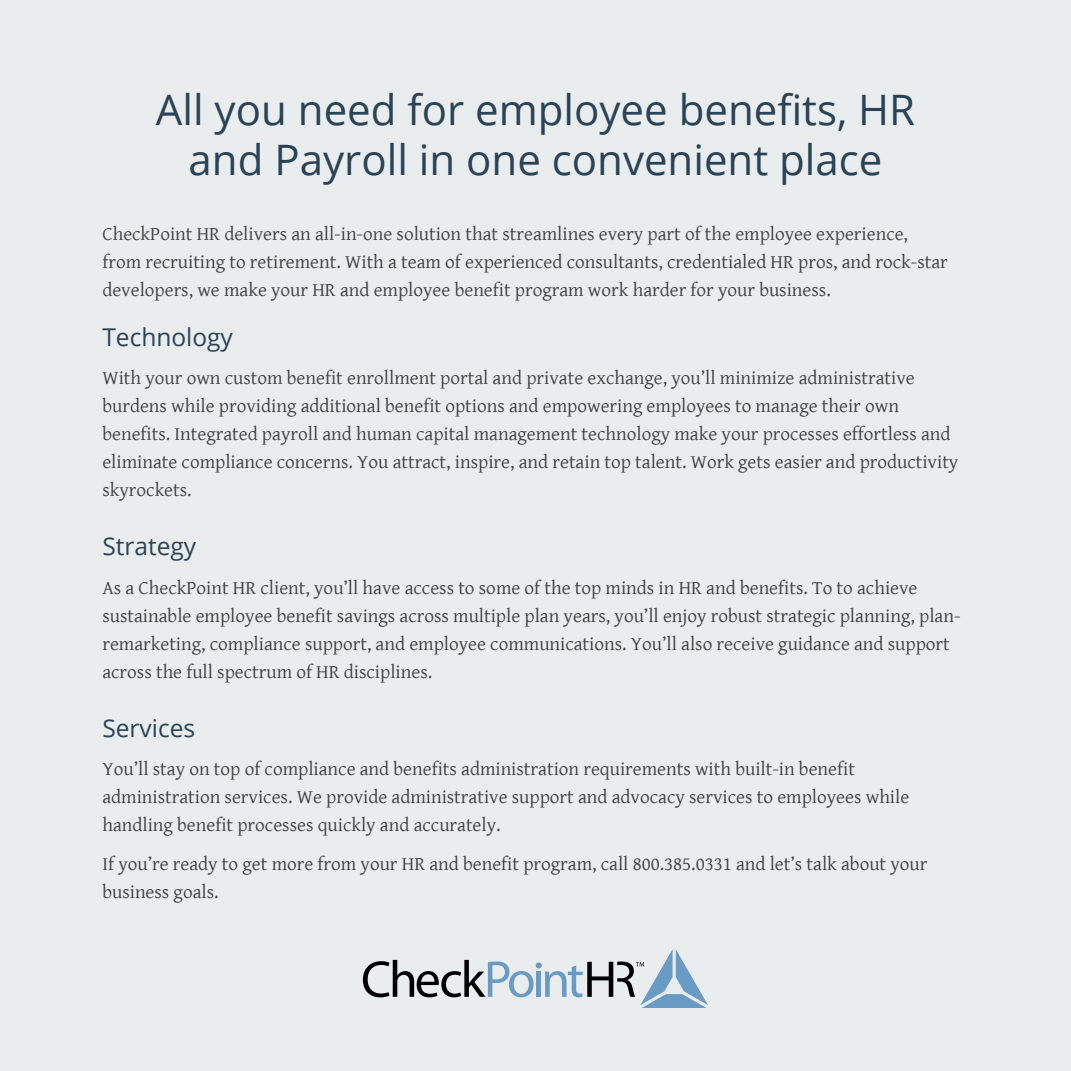
<style>
.page{position:relative;width:1071px;height:1071px;background:#e9edee}
.page>*{position:absolute;margin:0;border:0;box-sizing:border-box;transform-origin:0 0}
.t1{font:42px/50.4px "Open Sans";color:#2b4357;text-align:center}
.t2{font:24.5px "Open Sans";color:#2b4357}
.t3{font:19.25px/28px "Gentium Basic";color:#414042}
</style>
<div class="page">
<svg style="left:363px;top:960px;width:171px;height:37px"></svg>
<div style="left:536px;top:972px;width:5px;height:25px;background:#699bc5"></div>
<div style="left:536px;top:962px;width:6px;height:7px;background:#699bc5;border-radius:50%"></div>
<svg style="left:545px;top:949px;width:163px;height:59px"></svg>
<h1 class="t1" style="left:156px;top:83px;width:761px">All you need for employee benefits, HR and Payroll in one convenient place</h1>
<p class="t3" style="left:102px;top:219px;width:847px">CheckPoint HR delivers an all-in-one solution that streamlines every part of the employee experience, from recruiting to retirement. With a team of experienced consultants, credentialed HR pros, and rock-star developers, we make your HR and employee benefit program work harder for your business.</p>
<p class="t2" style="left:102px;top:320px;width:132px">Technology</p>
<p class="t3" style="left:102px;top:364px;width:858px">With your own custom benefit enrollment portal and private exchange, you’ll minimize administrative burdens while providing additional benefit options and empowering employees to manage their own benefits. Integrated payroll and human capital management technology make your processes effortless and eliminate compliance concerns. You attract, inspire, and retain top talent. Work gets easier and productivity skyrockets.</p>
<p class="t2" style="left:102px;top:530px;width:95px">Strategy</p>
<p class="t3" style="left:102px;top:573px;width:860px">As a CheckPoint HR client, you’ll have access to some of the top minds in HR and benefits. To to achieve sustainable employee benefit savings across multiple plan years, you’ll enjoy robust strategic planning, plan&shy;remarketing, compliance support, and employee communications. You’ll also receive guidance and support across the full spectrum of HR disciplines.</p>
<p class="t2" style="left:102px;top:711px;width:94px">Services</p>
<p class="t3" style="left:102px;top:754px;width:808px">You’ll stay on top of compliance and benefits administration requirements with built-in benefit administration services. We provide administrative support and advocacy services to employees while handling benefit processes quickly and accurately.</p>
<p class="t3" style="left:102px;top:849px;width:827px">If you’re ready to get more from your HR and benefit program, call 800.385.0331 and let’s talk about your business goals.</p>
</div>
